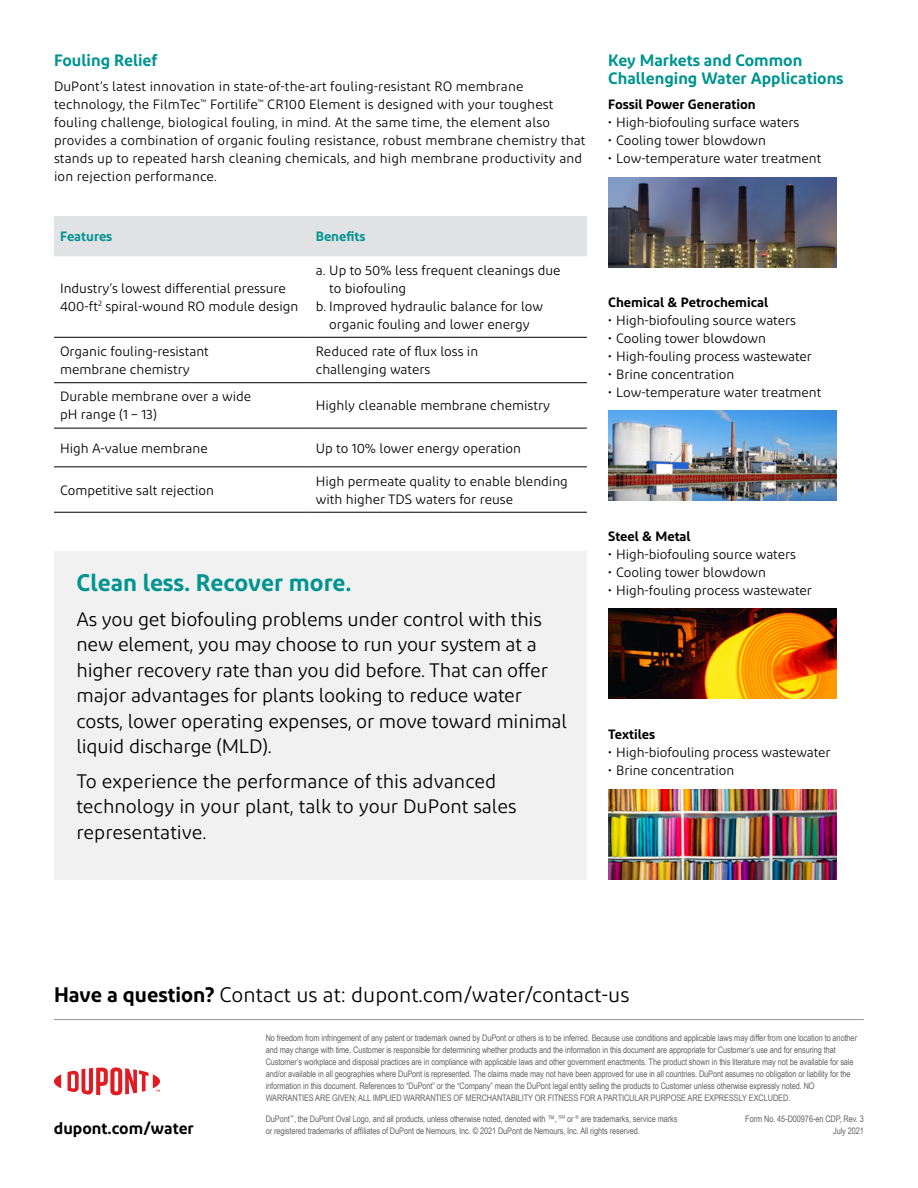
<style>
.page{position:relative;width:918px;height:1188px;background:#fff}
.page>*{position:absolute;margin:0;border:0;box-sizing:border-box;transform-origin:0 0}
.Callout_title{font:600 24px "Diodrum";color:#009491}
.t1{font:21px "Diodrum";color:#000}
.Body_text_14_18_Blac{font:19.5px/25.5px "Diodrum";letter-spacing:-.01em;color:#000}
.Body_headline{font:600 16.5px/18px "Diodrum";color:#009491}
.Text_bottom_info{font:600 16.5px "Diodrum";color:#000}
.Table_body_text{font:13.5px/18px "Diodrum";color:#000}
.Body_text_9_12{font:13.5px/18px "Diodrum";letter-spacing:.01em;color:#000}
.Bullet_9_12{font:13.5px "Diodrum";letter-spacing:-.005em;color:#000}
.Small_body_text_Figu{font:600 13.5px "Diodrum";color:#000}
.Table_section_title{font:600 13.5px "Diodrum";color:#009491}
.Bullet_9_12-2{font:600 13.5px "Diodrum";color:#000}
.Footnote{font:9px/12px "Arial Narrow";letter-spacing:-.01em;color:#636466}
.s1{font-weight:600}
.s2{font-family:"Helvetica"}
</style>
<div class="page">
<div style="left:54px;top:551px;width:533px;height:328px;background:#f1f1f2"></div>
<div style="left:54px;top:216px;width:533px;height:40px;background:#e1e2e3"></div>
<hr style="left:54px;top:337px;width:256px;height:1px;background:#000">
<hr style="left:310px;top:337px;width:277px;height:1px;background:#000">
<hr style="left:54px;top:382px;width:256px;height:1px;background:#000">
<hr style="left:310px;top:382px;width:277px;height:1px;background:#000">
<hr style="left:54px;top:428px;width:256px;height:1px;background:#000">
<hr style="left:310px;top:428px;width:277px;height:1px;background:#000">
<hr style="left:54px;top:466px;width:256px;height:1px;background:#000">
<hr style="left:310px;top:466px;width:277px;height:1px;background:#000">
<hr style="left:54px;top:512px;width:256px;height:1px;background:#000">
<hr style="left:310px;top:512px;width:277px;height:1px;background:#000">
<img style="left:608px;top:177px;width:229px;height:90px">
<img style="left:608px;top:411px;width:229px;height:90px">
<img style="left:608px;top:609px;width:229px;height:90px">
<img style="left:608px;top:789px;width:229px;height:90px">
<svg style="left:54px;top:1074px;width:7px;height:14px"></svg>
<svg style="left:68px;top:1067px;width:92px;height:28px"></svg>
<hr style="left:54px;top:1019px;width:810px;height:1px;background:#939598">
<p class="Body_headline" style="left:54px;top:51px;width:105px">Fouling Relief</p>
<p class="Body_text_9_12" style="left:54px;top:77px;width:533px">DuPont’s latest innovation in state-of-the-art fouling-resistant RO membrane technology, the FilmTec<sup>™</sup> Fortilife<sup>™</sup> CR100 Element is designed with your toughest fouling challenge, biological fouling, in mind. At the same time, the element also provides a combination of organic fouling resistance, robust membrane chemistry that stands up to repeated harsh cleaning chemicals, and high membrane productivity and ion rejection performance.</p>
<p class="Table_section_title" style="left:60px;top:228px;width:54px">Features</p>
<p class="Table_section_title" style="left:316px;top:228px;width:51px">Benefits</p>
<p class="Table_body_text" style="left:60px;top:279px;width:240px">Industry’s lowest differential pressure<br>400-ft<sup>2</sup> spiral-wound RO module design</p>
<p class="Table_body_text" style="left:329px;top:261px;width:233px;text-indent:-14px">a. Up to 50% less frequent cleanings due to biofouling</p>
<p class="Table_body_text" style="left:316px;top:297px;width:229px;text-align:center">b. Improved hydraulic balance for low organic fouling and lower energy</p>
<p class="Table_body_text" style="left:60px;top:342px;width:150px">Organic fouling-resistant membrane chemistry</p>
<p class="Table_body_text" style="left:316px;top:342px;width:164px">Reduced rate of flux loss in challenging waters</p>
<p class="Table_body_text" style="left:60px;top:388px;width:193px">Durable membrane over a wide pH range (1 – 13)</p>
<p class="Table_body_text" style="left:316px;top:397px;width:236px">Highly cleanable membrane chemistry</p>
<p class="Table_body_text" style="left:60px;top:439px;width:149px">High A-value membrane</p>
<p class="Table_body_text" style="left:316px;top:439px;width:207px">Up to 10% lower energy operation</p>
<p class="Table_body_text" style="left:60px;top:481px;width:156px">Competitive salt rejection</p>
<p class="Table_body_text" style="left:316px;top:472px;width:254px">High permeate quality to enable blending with higher TDS waters for reuse</p>
<p class="Callout_title" style="left:76px;top:567px;width:277px">Clean less. Recover more.</p>
<p class="Body_text_14_18_Blac" style="left:76px;top:606px;width:492px">As you get biofouling problems under control with this new element, you may choose to run your system at a higher recovery rate than you did before. That can offer major advantages for plants looking to reduce water costs, lower operating expenses, or move toward minimal liquid discharge (MLD).</p>
<p class="Body_text_14_18_Blac" style="left:76px;top:768px;width:442px">To experience the performance of this advanced technology in your plant, talk to your DuPont sales representative.</p>
<p class="Body_headline" style="left:608px;top:51px;width:237px">Key Markets and Common<br>Challenging Water Applications</p>
<p class="Small_body_text_Figu" style="left:608px;top:96px;width:149px">Fossil Power Generation</p>
<p class="Bullet_9_12" style="left:608px;top:114px;width:193px">• High-biofouling surface waters</p>
<p class="Bullet_9_12" style="left:608px;top:132px;width:159px">• Cooling tower blowdown</p>
<p class="Bullet_9_12" style="left:608px;top:150px;width:215px">• Low-temperature water treatment</p>
<p class="Small_body_text_Figu" style="left:608px;top:294px;width:162px">Chemical &amp; Petrochemical</p>
<p class="Bullet_9_12" style="left:608px;top:312px;width:189px">• High-biofouling source waters</p>
<p class="Bullet_9_12" style="left:608px;top:330px;width:159px">• Cooling tower blowdown</p>
<p class="Bullet_9_12" style="left:608px;top:348px;width:205px">• High-fouling process wastewater</p>
<p class="Bullet_9_12" style="left:608px;top:366px;width:128px">• Brine concentration</p>
<p class="Bullet_9_12" style="left:608px;top:384px;width:215px">• Low-temperature water treatment</p>
<p class="Small_body_text_Figu" style="left:608px;top:528px;width:84px">Steel &amp; Metal</p>
<p class="Bullet_9_12" style="left:608px;top:546px;width:189px">• High-biofouling source waters</p>
<p class="Bullet_9_12" style="left:608px;top:564px;width:159px">• Cooling tower blowdown</p>
<p class="Bullet_9_12" style="left:608px;top:582px;width:205px">• High-fouling process wastewater</p>
<p class="Bullet_9_12-2" style="left:608px;top:726px;width:48px">Textiles</p>
<p class="Bullet_9_12" style="left:608px;top:744px;width:224px">• High-biofouling process wastewater</p>
<p class="Bullet_9_12" style="left:608px;top:762px;width:128px">• Brine concentration</p>
<p class="t1" style="left:54px;top:982px;width:577px"><span class="s1">Have a question?</span> Contact us at: dupont.com/water/contact-us</p>
<p class="Footnote" style="left:266px;top:1032px;width:593px">No freedom from infringement of any patent or trademark owned by DuPont or others is to be inferred. Because use conditions and applicable laws may differ from one location to another and may change with time, Customer is responsible for determining whether products and the information in this document are appropriate for Customer’s use and for ensuring that Customer’s workplace and disposal practices are in compliance with applicable laws and other government enactments. The product shown in this literature may not be available for sale and/or available in all geographies where DuPont is represented. The claims made may not have been approved for use in all countries. DuPont assumes no obligation or liability for the information in this document. References to “DuPont” or the “Company” mean the DuPont legal entity selling the products to Customer unless otherwise expressly noted. NO WARRANTIES ARE GIVEN; ALL IMPLIED WARRANTIES OF MERCHANTABILITY OR FITNESS FOR A PARTICULAR PURPOSE ARE EXPRESSLY EXCLUDED.</p>
<p class="Footnote" style="left:266px;top:1112px;width:413px">DuPont<sup>™</sup>, the DuPont Oval Logo, and all products, unless otherwise noted, denoted with ™, <span class="s2">℠</span> or <sup>®</sup> are trademarks, service marks</p>
<p class="Footnote" style="left:745px;top:1112px;width:120px;text-align:right">Form No. 45-D00976-en CDP, Rev. 3<br>July 2021</p>
<p class="Text_bottom_info" style="left:54px;top:1118px;width:141px">dupont.com/water</p>
<p class="Footnote" style="left:266px;top:1124px;width:376px">or registered trademarks of affiliates of DuPont de Nemours, Inc. © 2021 DuPont de Nemours, Inc. All rights reserved.</p>
</div>
